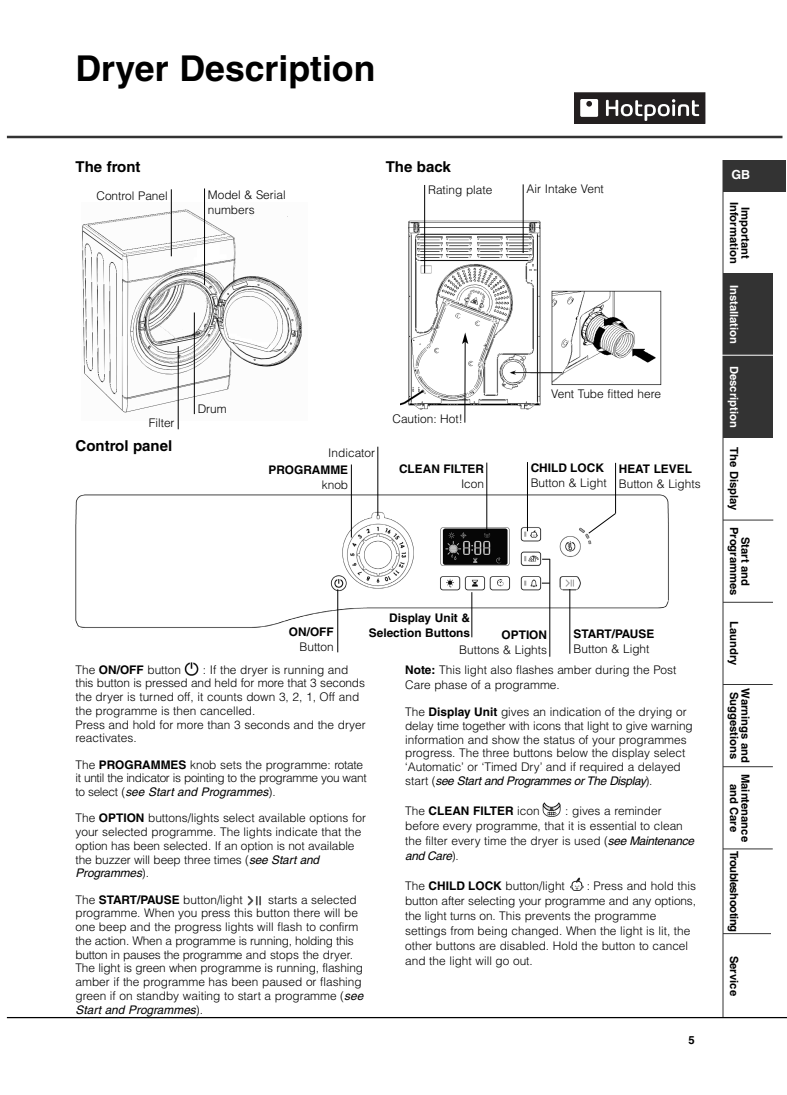
<style>
.page{position:relative;width:787px;height:1095px;background:#fff}
.page>*{position:absolute;margin:0;border:0;box-sizing:border-box;transform-origin:0 0}
.t1{font:700 35.62px "Helvetica";color:#000}
.t2{font:700 15px "Helvetica";color:#000}
.t3{font:700 12.5px "Helvetica";color:#fff}
.t4{font:300 11.88px/13.8px "Helvetica";color:#000}
.t5{font:300 11.88px/13.8px "Helvetica";letter-spacing:-.03em;color:#000}
.t6{font:700 11.88px/15px "Helvetica";color:#000;text-align:right}
.t7{font:700 11.25px/11.5px "Helvetica";color:#000;text-align:center}
.t8{font:700 11.25px "Helvetica";color:#fff}
.t9{font:700 11.25px "Helvetica";letter-spacing:-.04em;color:#000}
.s1{font-weight:700}
.s2{font-weight:400;font-style:italic}
.s3{font-weight:300}
</style>
<div class="page">
<hr style="left:7px;top:136px;width:775px;height:2px;background:#333">
<div style="left:723px;top:352px;width:49px;height:86px;background:#333"></div>
<div style="left:723px;top:273px;width:49px;height:85px;background:#333"></div>
<div style="left:574px;top:93px;width:131px;height:30px;background:#231f20"></div>
<svg style="left:606px;top:99px;width:93px;height:22px"></svg>
<svg style="left:580px;top:99px;width:18px;height:18px"></svg>
<div style="left:723px;top:160px;width:62px;height:32px;background:#333"></div>
<hr style="left:722px;top:160px;width:1px;height:857px;background:#333">
<hr style="left:723px;top:766px;width:50px;height:1px;background:#333">
<hr style="left:723px;top:849px;width:49px;height:1px;background:#333">
<hr style="left:723px;top:933px;width:48px;height:1px;background:#333">
<hr style="left:723px;top:684px;width:49px;height:1px;background:#333">
<hr style="left:723px;top:602px;width:50px;height:1px;background:#333">
<hr style="left:723px;top:520px;width:50px;height:1px;background:#333">
<hr style="left:717px;top:355px;width:58px;height:1px;background:#fff">
<hr style="left:7px;top:1017px;width:779px;height:1px;background:#000">
<img style="left:542px;top:803px;width:18px;height:14px">
<img style="left:184px;top:663px;width:14px;height:13px">
<img style="left:247px;top:896px;width:14px;height:9px">
<img style="left:75px;top:492px;width:594px;height:139px">
<hr style="left:337px;top:589px;width:1px;height:63px;background:#000">
<hr style="left:351px;top:464px;width:1px;height:73px;background:#000">
<hr style="left:471px;top:592px;width:1px;height:45px;background:#000">
<hr style="left:527px;top:462px;width:1px;height:69px;background:#000">
<hr style="left:615px;top:463px;width:1px;height:50px;background:#000">
<hr style="left:569px;top:589px;width:1px;height:65px;background:#000">
<hr style="left:486px;top:463px;width:1px;height:69px;background:#000">
<hr style="left:377px;top:447px;width:1px;height:69px;background:#000">
<hr style="left:549px;top:559px;width:1px;height:98px;background:#000">
<img style="left:570px;top:877px;width:13px;height:14px">
<img style="left:82px;top:202px;width:220px;height:218px">
<hr style="left:171px;top:189px;width:1px;height:67px;background:#000">
<hr style="left:194px;top:312px;width:1px;height:102px;background:#000">
<hr style="left:204px;top:188px;width:1px;height:97px;background:#000">
<hr style="left:178px;top:346px;width:1px;height:83px;background:#000">
<img style="left:400px;top:220px;width:262px;height:190px">
<svg style="left:462px;top:135px;width:6px;height:288px"></svg>
<hr style="left:523px;top:184px;width:1px;height:69px;background:#000">
<hr style="left:424px;top:185px;width:1px;height:88px;background:#000">
<svg style="left:588px;top:513px;width:28px;height:21px"></svg>
<h1 class="t1" style="left:75px;top:55px;width:301px">Dryer Description</h1>
<p class="t2" style="left:75px;top:161px;width:67px">The front</p>
<p class="t2" style="left:385px;top:161px;width:67px">The back</p>
<p class="t4" style="left:96px;top:190px;width:73px">Control Panel</p>
<p class="t4" style="left:208px;top:188px;width:79px;line-height:15px">Model &amp; Serial numbers</p>
<p class="t4" style="left:428px;top:184px;width:66px">Rating plate</p>
<p class="t4" style="left:526px;top:183px;width:79px">Air Intake Vent</p>
<p class="t4" style="left:149px;top:417px;width:27px">Filter</p>
<p class="t2" style="left:75px;top:440px;width:98px">Control panel</p>
<p class="t4" style="left:198px;top:403px;width:31px">Drum</p>
<p class="t4" style="left:328px;top:447px;width:48px">Indicator</p>
<p class="t6" style="left:268px;top:463px;width:81px">PROGRAMME</p>
<p class="t4" style="left:322px;top:479px;width:28px">knob</p>
<p class="t4" style="left:392px;top:413px;width:72px">Caution: Hot!</p>
<p class="t6" style="left:399px;top:462px;width:87px">CLEAN FILTER</p>
<p class="t4" style="left:461px;top:478px;width:25px">Icon</p>
<p class="t4" style="left:551px;top:388px;width:111px">Vent Tube fitted here</p>
<p class="t6" style="left:530px;top:462px;width:75px">CHILD LOCK</p>
<p class="t4" style="left:530px;top:477px;width:77px">Button &amp; Light</p>
<p class="t6" style="left:619px;top:462px;width:75px">HEAT LEVEL</p>
<p class="t4" style="left:619px;top:478px;width:83px">Button &amp; Lights</p>
<p class="t6" style="left:289px;top:626px;width:46px">ON/OFF</p>
<p class="t4" style="left:299px;top:641px;width:36px">Button</p>
<p class="t6" style="left:369px;top:611px;width:103px">Display Unit &amp;<br>Selection Buttons</p>
<p class="t6" style="left:501px;top:628px;width:47px">OPTION</p>
<p class="t4" style="left:459px;top:644px;width:89px">Buttons &amp; Lights</p>
<p class="t6" style="left:573px;top:627px;width:82px">START/PAUSE</p>
<p class="t4" style="left:573px;top:643px;width:77px">Button &amp; Light</p>
<p class="t4" style="left:75px;top:664px;width:107px">The <span class="s1">ON/OFF</span> button</p>
<p class="t4" style="left:75px;top:664px;width:292px;text-indent:127px">: If the dryer is running and this button is pressed and held for more that 3 seconds the dryer is turned off, it counts down 3, 2, 1, Off and the programme is then cancelled.<br>Press and hold for more than 3 seconds and the dryer reactivates.</p>
<p class="t5" style="left:75px;top:759px;width:293px">The <span class="s1">PROGRAMMES</span> knob sets the programme: rotate it until the indicator is pointing to the programme you want to select (<span class="s2">see Start and Programmes</span>).</p>
<p class="t4" style="left:75px;top:812px;width:292px">The <span class="s1">OPTION</span> buttons/lights select available options for your selected programme. The lights indicate that the option has been selected. If an option is not available the buzzer will beep three times (<span class="s2">see Start and Programmes</span>).</p>
<p class="t4" style="left:75px;top:894px;width:169px">The <span class="s1">START/PAUSE</span> button/light</p>
<p class="t4" style="left:75px;top:894px;width:289px;text-indent:193px">starts a selected programme. When you press this button there will be one beep and the progress lights will flash to confirm the action. When a programme is running, holding this button in pauses the programme and stops the dryer.<br>The light is green when programme is running, flashing amber if the programme has been paused or flashing green if on standby waiting to start a programme (<span class="s2">see Start and Programmes</span>).</p>
<p class="t4" style="left:405px;top:663px;width:273px;line-height:15px"><span class="s1">Note:</span> This light also flashes amber during the Post<br>Care phase of a programme.</p>
<p class="t4" style="left:405px;top:706px;width:289px">The <span class="s1">Display Unit</span> gives an indication of the drying or delay time together with icons that light to give warning information and show the status of your programmes progress. The three buttons below the display select ‘Automatic’ or ‘Timed Dry’ and if required a delayed start (<span class="s2">see Start and Programmes or The Display</span>).</p>
<p class="t6" style="left:405px;top:804px;width:136px"><span class="s3">The</span> CLEAN FILTER <span class="s3">icon</span></p>
<p class="t4" style="left:405px;top:804px;width:290px;line-height:15px;text-indent:160px">: gives a reminder before every programme, that it is essential to clean the filter every time the dryer is used (<span class="s2">see Maintenance and Care</span>).</p>
<p class="t4" style="left:405px;top:880px;width:161px">The <span class="s1">CHILD LOCK</span> button/light</p>
<p class="t4" style="left:405px;top:879px;width:292px;line-height:15px;text-indent:181px">: Press and hold this button after selecting your programme and any options, the light turns on. This prevents the programme settings from being changed. When the light is lit, the other buttons are disabled. Hold the button to cancel and the light will go out.</p>
<p class="t7" style="left:688px;top:1035px;width:8px">5</p>
<p class="t3" style="left:731px;top:170px;width:20px">GB</p>
<p class="t7" style="left:750px;top:202px;width:63px;rotate:90deg">Important<br>Information</p>
<p class="t8" style="left:738px;top:285px;width:61px;rotate:90deg">Installation</p>
<p class="t8" style="left:738px;top:366px;width:63px;rotate:90deg">Description</p>
<p class="t7" style="left:738px;top:447px;width:65px;rotate:90deg">The Display</p>
<p class="t7" style="left:750px;top:527px;width:70px;rotate:90deg">Start and<br>Programmes</p>
<p class="t7" style="left:738px;top:621px;width:46px;rotate:90deg">Laundry</p>
<p class="t7" style="left:738px;top:692px;width:69px;rotate:90deg">Suggestions</p>
<p class="t7" style="left:750px;top:688px;width:76px;rotate:90deg">Warnings and</p>
<p class="t7" style="left:750px;top:774px;width:70px;rotate:90deg">Maintenance and Care</p>
<p class="t9" style="left:738px;top:850px;width:83px;rotate:90deg">Troubleshooting</p>
<p class="t7" style="left:738px;top:956px;width:42px;rotate:90deg">Service</p>
</div>
